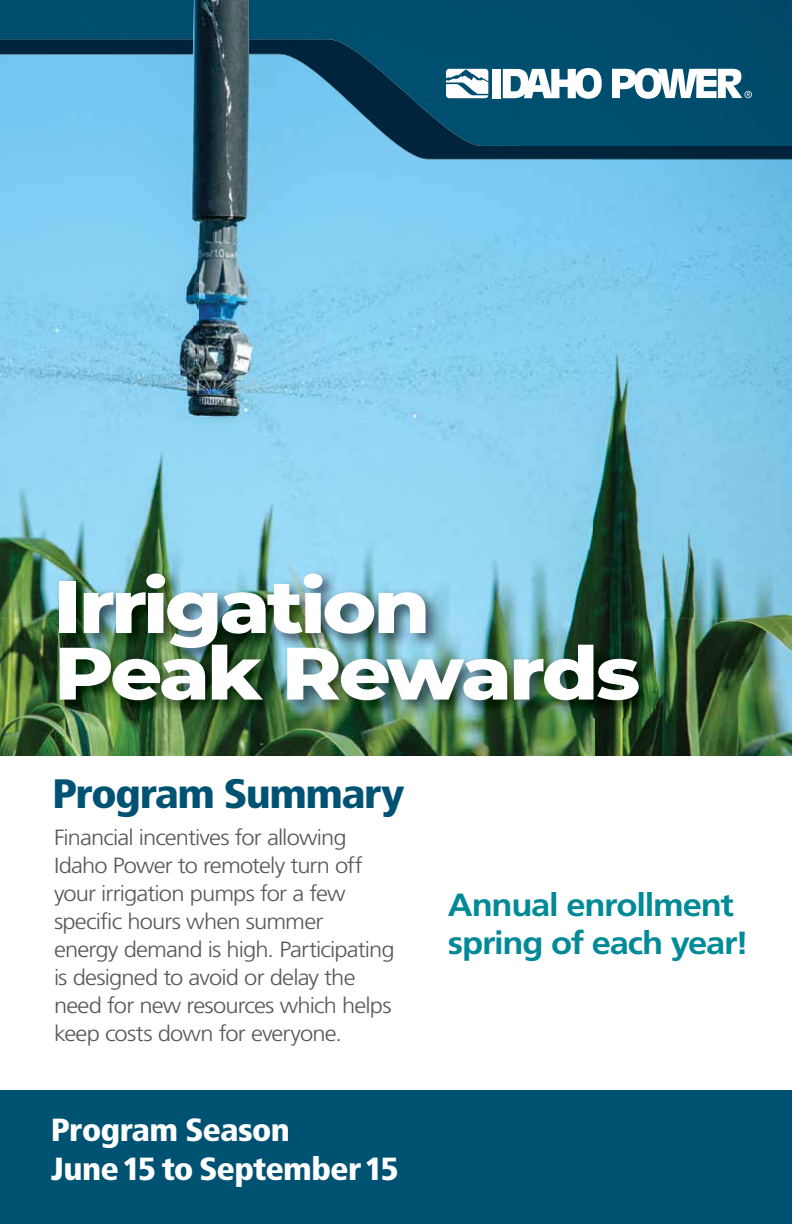
<style>
.page{position:relative;width:792px;height:1224px;background:#fff}
.page>*{position:absolute;margin:0;border:0;box-sizing:border-box;transform-origin:0 0}
.t1{font:800 74px/66.6px "Montserrat";letter-spacing:-.04em;color:#fff;scale:1.1 1}
.t2{font:900 condensed 41px "Frutiger LT Std";letter-spacing:-.035em;color:#005273;scale:1.1 1}
.t3{font:700 32px/38.4px "Frutiger LT Std";letter-spacing:-.035em;color:#008a97;scale:1.08 1}
.t4{font:900 condensed 32px/38.4px "Frutiger LT Std";letter-spacing:-.03em;color:#fff;scale:1.08 1}
.t5{font:300 22px/28px "Frutiger LT Std";letter-spacing:-.035em;color:#58595b;scale:1.08 1}
</style>
<div class="page">
<img style="left:0;top:0;width:198px;height:618px">
<img style="left:198px;top:0;width:132px;height:569px">
<img style="left:330px;top:107px;width:66px;height:443px">
<img style="left:396px;top:159px;width:198px;height:391px">
<img style="left:594px;top:159px;width:198px;height:391px">
<img style="left:330px;top:550px;width:462px;height:68px">
<img style="left:0;top:618px;width:66px;height:138px">
<img style="left:594px;top:618px;width:198px;height:138px">
<img style="left:66px;top:717px;width:528px;height:39px">
<img style="left:56px;top:569px;width:600px;height:148px">
<div style="left:0;top:1090px;width:792px;height:134px;background:#005273"></div>
<div style="left:249px;top:0;width:271px;height:97px;background:#004e6f"></div>
<div style="left:520px;top:0;width:272px;height:99px;background:#004c6d"></div>
<img style="left:413px;top:97px;width:90px;height:2px">
<div style="left:492px;top:69px;width:8px;height:29px;background:#fff"></div>
<svg style="left:503px;top:68px;width:99px;height:31px"></svg>
<svg style="left:446px;top:69px;width:42px;height:29px"></svg>
<svg style="left:612px;top:68px;width:140px;height:31px"></svg>
<img style="left:249px;top:99px;width:97px;height:8px">
<img style="left:249px;top:39px;width:164px;height:60px">
<img style="left:346px;top:99px;width:446px;height:60px">
<img style="left:0;top:0;width:194px;height:54px">
<svg style="left:193px;top:39px;width:1px;height:15px"></svg>
<h1 class="t1" style="left:54px;top:569px;width:535px">Irrigation<br>Peak Rewards</h1>
<h2 class="t2" style="left:52px;top:770px;width:322px">Program Summary</h2>
<p class="t5" style="left:54px;top:824px;width:317px">Financial incentives for allowing<br>Idaho Power to remotely turn off your irrigation pumps for a few specific hours when summer<br>energy demand is high. Participating is designed to avoid or delay the need for new resources which helps keep costs down for everyone.</p>
<h3 class="t4" style="left:51px;top:1111px;width:324px">Program Season<br>June 15 to September 15</h3>
<h3 class="t3" style="left:448px;top:886px;width:280px">Annual enrollment spring of each year!</h3>
</div>
